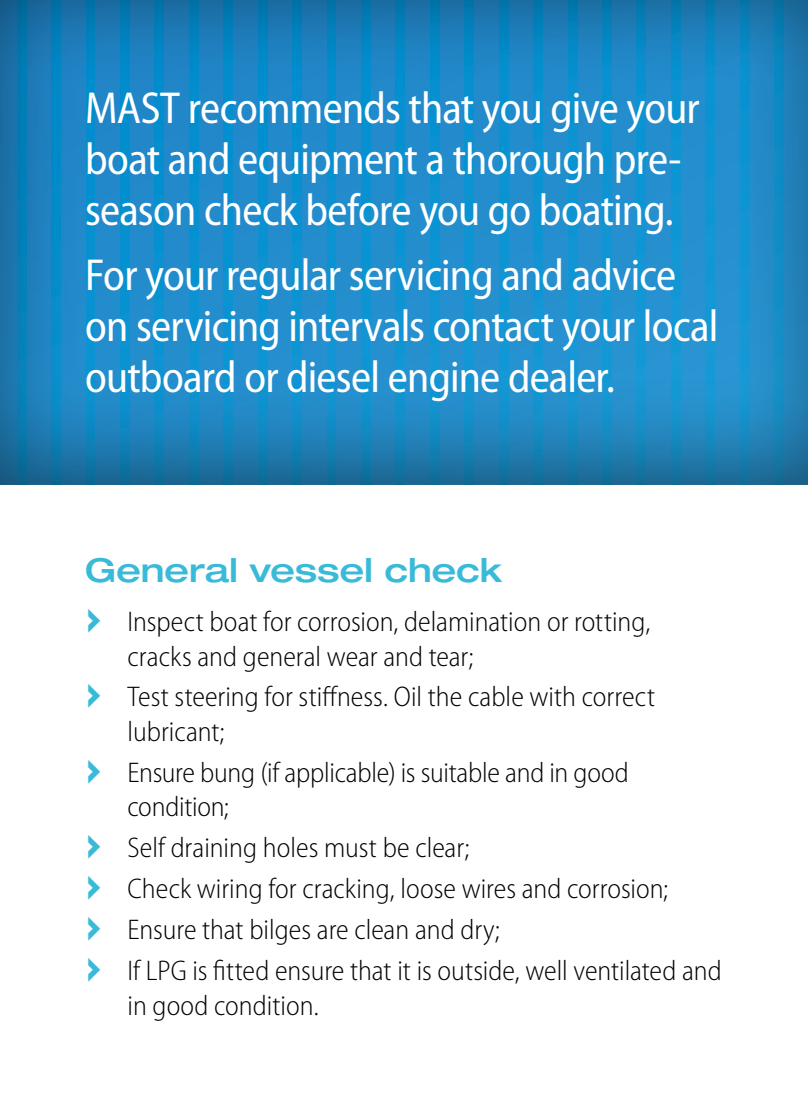
<style>
.page{position:relative;width:808px;height:1106px;background:#fff}
.page>*{position:absolute;margin:0;border:0;box-sizing:border-box;transform-origin:0 0}
.t1{font:semi-condensed 45px/51px "Myriad Pro";letter-spacing:-.02em;color:#fff}
.t2{font:500 expanded 33px "Helvetica Neue LT Std";letter-spacing:-.01em;color:#3abad9;scale:1.05 1}
.t3{font:300 semi-condensed 28.5px/34.5px "Myriad Pro";color:#000}
.s1{font-family:"DIN";font-weight:700;font-stretch:normal;font-size:48px;color:#3abad9}
</style>
<div class="page">
<div style="left:0;top:0;width:808px;height:489px;background:#000;opacity:.55"></div>
<h1 class="t1" style="left:85px;top:82px;width:616px">MAST recommends that you give your boat and equipment a thorough pre&shy;season check before you go boating.</h1>
<h1 class="t1" style="left:85px;top:248px;width:635px">For your regular servicing and advice on servicing intervals contact your local outboard or diesel engine dealer.</h1>
<p class="t2" style="left:85px;top:549px;width:398px">General vessel check</p>
<p class="t3" style="left:128px;top:604px;width:524px;text-indent:-43px"><span class="s1">›</span> Inspect boat for corrosion, delamination or rotting, cracks and general wear and tear;</p>
<p class="t3" style="left:128px;top:679px;width:529px;text-indent:-43px"><span class="s1">›</span> Test steering for stiffness. Oil the cable with correct lubricant;</p>
<p class="t3" style="left:128px;top:755px;width:503px;text-indent:-43px"><span class="s1">›</span> Ensure bung (if applicable) is suitable and in good condition;</p>
<p class="t3" style="left:85px;top:827px;width:638px;line-height:40.8px"><span class="s1">›</span> Self draining holes must be clear;<br><span class="s1">›</span> Check wiring for cracking, loose wires and corrosion;<br><span class="s1">›</span> Ensure that bilges are clean and dry;<br><span class="s1">›</span> If LPG is fitted ensure that it is outside, well ventilated and</p>
<p class="t3" style="left:128px;top:987px;width:193px">in good condition.</p>
</div>
